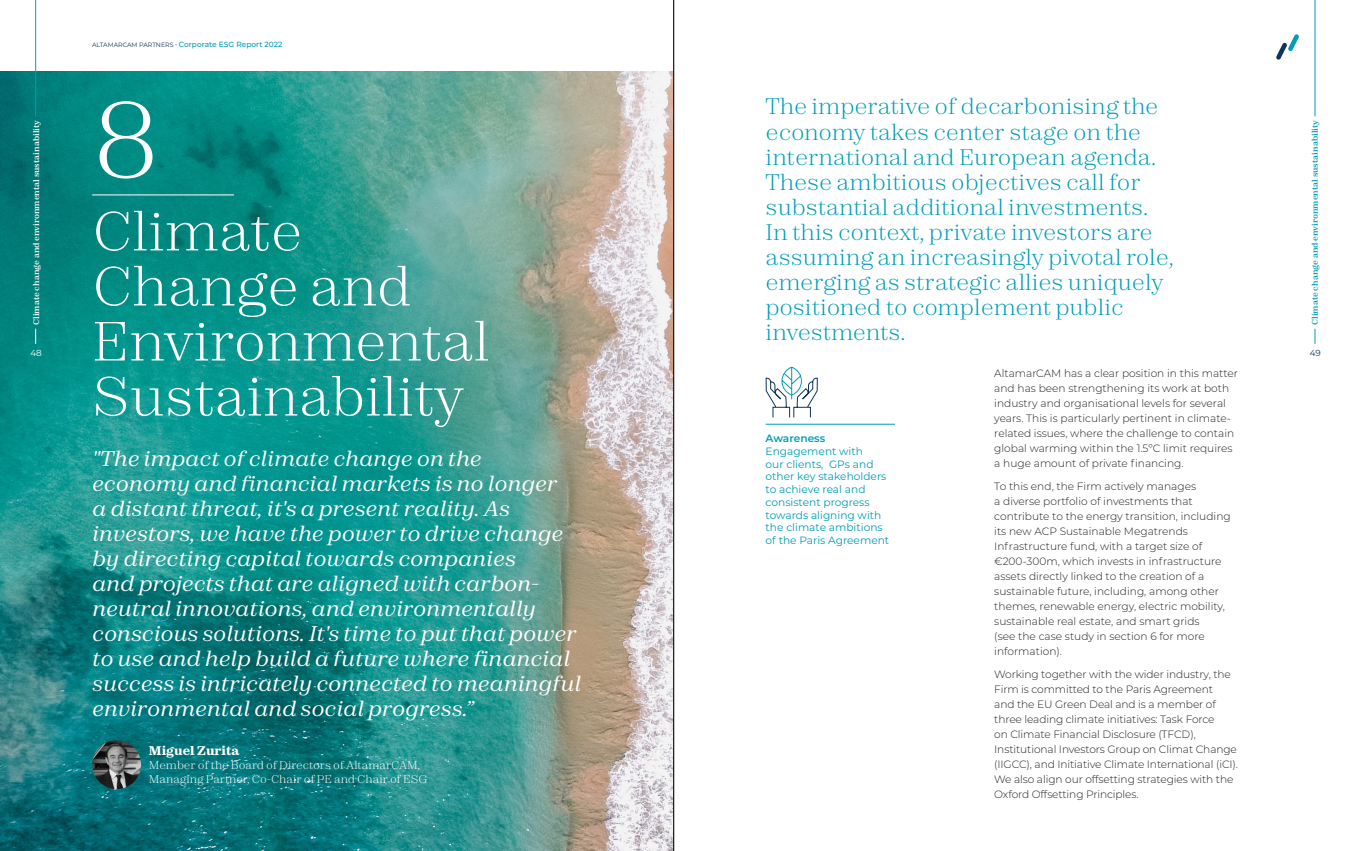
<style>
.page{position:relative;width:1347px;height:851px;background:#fff}
.page>*{position:absolute;margin:0;border:0;box-sizing:border-box;transform-origin:0 0}
.Titulo_1{font:300 107.5px "Zodiak";color:#fff}
.Titulo_1-2{font:300 55px/55px "Zodiak";color:#fff}
.Titulo_1-3{font:300 22.5px/25px "Zodiak";color:#009db7}
.Texto_General{font:italic 21.25px/25px "Zodiak";letter-spacing:-.01em;color:#fff}
.Texto_General-2{font:800 12.5px "Zodiak";color:#fff}
.Texto_General-3{font:300 11.25px/13.8px "Zodiak";color:#fff}
.Texto_General-4{font:300 10.62px/15px "Montserrat";color:#231f20}
.t1{font:10.62px/12.8px "Montserrat";color:#009db7}
.t2{font:8.75px "Montserrat";color:#0f3458}
.t3{font:8.75px "Montserrat";color:#fff}
.t4{font:700 8.12px "Zodiak";color:#009db7}
.Texto_General-5{font:700 8.12px "Zodiak";color:#fff}
.t5{font:500 7.5px "Montserrat";color:#009db7}
.s1{font-weight:400;font-size:6.25px;color:#0f3458}
.s2{font-weight:600}
</style>
<div class="page">
<img style="left:0;top:72px;width:673px;height:778px">
<hr style="left:92px;top:194px;width:142px;height:1px;background:#fff">
<hr style="left:765px;top:424px;width:130px;height:1px;background:#009db7">
<svg style="left:765px;top:367px;width:52px;height:51px"></svg>
<img style="left:92px;top:740px;width:49px;height:49px;border-radius:24px">
<svg style="left:1276px;top:34px;width:23px;height:26px"></svg>
<hr style="left:35px;top:0;width:1px;height:116px;background:#009db7">
<hr style="left:1314px;top:0;width:1px;height:116px;background:#009db7">
<svg style="left:1314px;top:329px;width:1px;height:14px"></svg>
<svg style="left:35px;top:329px;width:1px;height:14px"></svg>
<hr style="left:673px;top:0;width:1px;height:850px;background:#231f20">
<p class="Texto_General-5" style="left:31px;top:325px;width:206px;rotate:-90deg">Climate change and environmental sustainability</p>
<p class="t3" style="left:30px;top:347px;width:13px">48</p>
<p class="t5" style="left:92px;top:39px;width:192px"><span class="s1">ALTAMARCAM PARTNERS •</span> Corporate ESG Report 2022</p>
<p class="Titulo_1" style="left:92px;top:72px;width:69px">8</p>
<p class="Titulo_1-2" style="left:92px;top:202px;width:399px">Climate<br>Change and<br>Environmental<br>Sustainability</p>
<p class="Texto_General" style="left:92px;top:445px;width:490px">"The impact of climate change on the economy and financial markets is no longer<br>a distant threat, it's a present reality. As investors, we have the power to drive change by directing capital towards companies<br>and projects that are aligned with carbon&shy;neutral innovations, and environmentally conscious solutions. It's time to put that power to use and help build a future where financial success is intricately connected to meaningful environmental and social progress.”</p>
<p class="Texto_General-2" style="left:149px;top:742px;width:92px">Miguel Zurita</p>
<p class="Texto_General-3" style="left:149px;top:757px;width:280px">Member of the Board of Directors of AltamarCAM,<br>Managing Partner, Co-Chair of PE and Chair of ESG</p>
<p class="Titulo_1-3" style="left:765px;top:94px;width:410px">The imperative of decarbonising the economy takes center stage on the international and European agenda.<br>These ambitious objectives call for substantial additional investments.<br>In this context, private investors are assuming an increasingly pivotal role, emerging as strategic allies uniquely positioned to complement public investments.</p>
<p class="t1" style="left:765px;top:431px;width:125px"><span class="s2">Awareness<br></span>Engagement with<br>our clients, GPs and other key stakeholders to achieve real and consistent progress towards aligning with the climate ambitions of the Paris Agreement</p>
<p class="Texto_General-4" style="left:994px;top:366px;width:245px">AltamarCAM has a clear position in this matter and has been strengthening its work at both industry and organisational levels for several years. This is particularly pertinent in climate&shy;related issues, where the challenge to contain global warming within the 1.5ºC limit requires a huge amount of private financing.</p>
<p class="Texto_General-4" style="left:994px;top:478px;width:238px">To this end, the Firm actively manages<br>a diverse portfolio of investments that contribute to the energy transition, including its new ACP Sustainable Megatrends Infrastructure fund, with a target size of €200-300m, which invests in infrastructure assets directly linked to the creation of a sustainable future, including, among other themes, renewable energy, electric mobility, sustainable real estate, and smart grids<br>(see the case study in section 6 for more information).</p>
<p class="Texto_General-4" style="left:994px;top:666px;width:245px">Working together with the wider industry, the Firm is committed to the Paris Agreement<br>and the EU Green Deal and is a member of three leading climate initiatives: Task Force<br>on Climate Financial Disclosure (TFCD), Institutional Investors Group on Climat Change (IIGCC), and Initiative Climate International (iCI).<br>We also align our offsetting strategies with the Oxford Offsetting Principles.</p>
<p class="t4" style="left:1309px;top:325px;width:206px;rotate:-90deg">Climate change and environmental sustainability</p>
<p class="t2" style="left:1309px;top:347px;width:13px">49</p>
</div>
